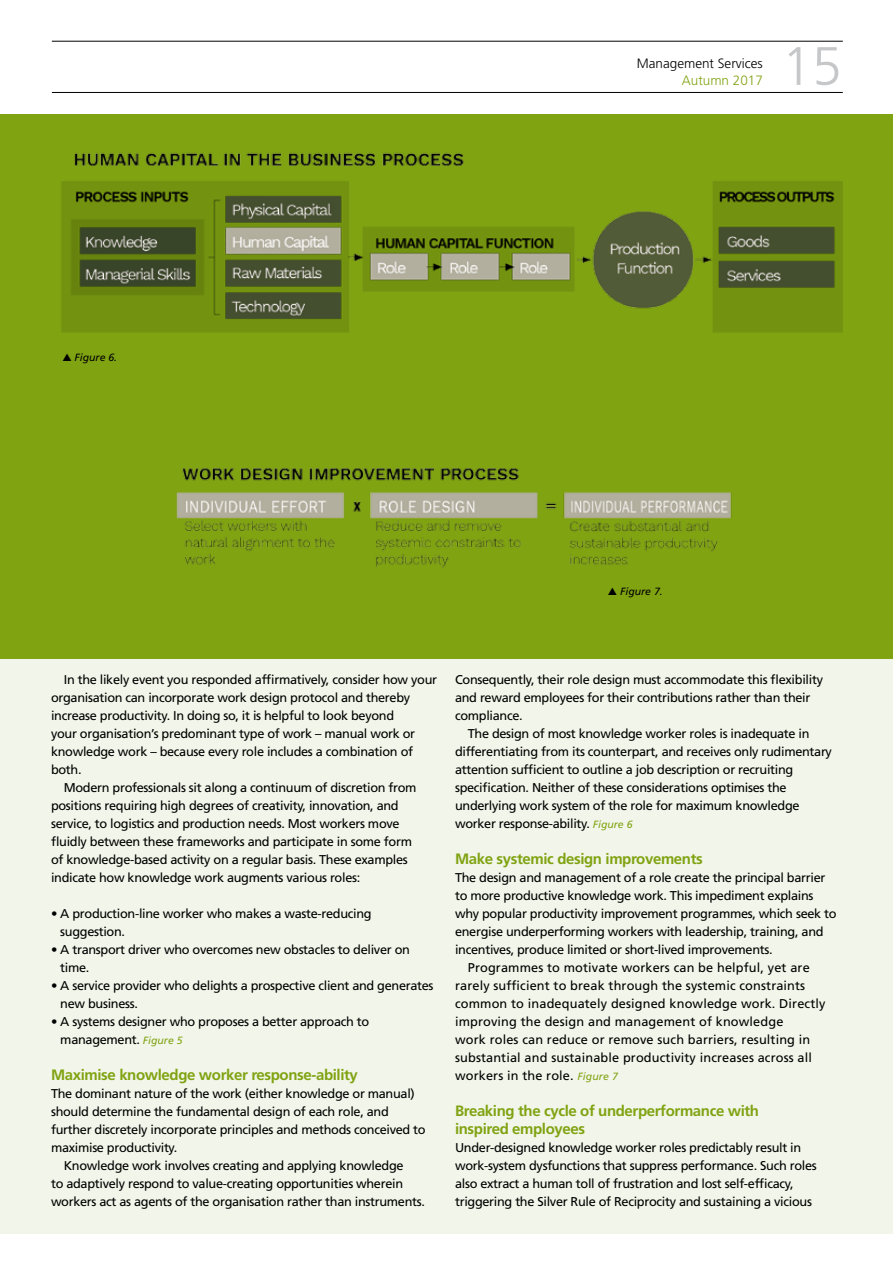
<style>
.page{position:relative;width:893px;height:1263px;background:#fff}
.page>*{position:absolute;margin:0;border:0;box-sizing:border-box;transform-origin:0 0}
.t1{font:300 54px "Frutiger";color:#c6c7c8}
.t2{font:700 15px/18px "Frutiger";letter-spacing:-.025em;color:#80a312}
.t3{font:300 13.5px "Frutiger";color:#000}
.t4{font:300 13.5px "Frutiger";color:#80a312}
.t5{font:12.75px/18px "Frutiger";letter-spacing:-.025em;color:#000}
.t6{font:12.75px "Frutiger";letter-spacing:.01em;color:#000}
.t7{font:italic 10.5px "Frutiger";color:#000}
.s1{font-style:italic;font-size:10.5px;color:#80a312}
</style>
<div class="page">
<hr style="left:52px;top:41px;width:791px;height:1px;background:#000">
<hr style="left:52px;top:92px;width:791px;height:1px;background:#000">
<div style="left:0;top:115px;width:893px;height:1118px;background:#f2f5e9"></div>
<div style="left:0;top:115px;width:893px;height:544px;background:#80a312"></div>
<img style="left:176px;top:468px;width:556px;height:100px">
<img style="left:61px;top:153px;width:782px;height:179px">
<p class="t3" style="left:637px;top:56px;width:127px">Management Services</p>
<p class="t4" style="left:682px;top:72px;width:83px">Autumn 2017</p>
<h1 class="t1" style="left:782px;top:36px;width:62px">15</h1>
<p class="t7" style="left:62px;top:351px;width:56px">▲ Figure 6.</p>
<p class="t7" style="left:608px;top:585px;width:56px">▲ Figure 7.</p>
<p class="t5" style="left:64px;top:670px;width:375px">In the likely event you responded affirmatively, consider how your</p>
<p class="t5" style="left:51px;top:688px;width:361px">organisation can incorporate work design protocol and thereby</p>
<p class="t5" style="left:51px;top:706px;width:345px">increase productivity. In doing so, it is helpful to look beyond</p>
<p class="t5" style="left:51px;top:724px;width:366px">your organisation’s predominant type of work – manual work or</p>
<p class="t5" style="left:51px;top:742px;width:364px">knowledge work – because every role includes a combination of</p>
<p class="t5" style="left:51px;top:760px;width:32px">both.</p>
<p class="t5" style="left:64px;top:778px;width:354px">Modern professionals sit along a continuum of discretion from</p>
<p class="t5" style="left:51px;top:796px;width:349px">positions requiring high degrees of creativity, innovation, and</p>
<p class="t5" style="left:51px;top:814px;width:350px">service, to logistics and production needs. Most workers move</p>
<p class="t5" style="left:51px;top:832px;width:362px">fluidly between these frameworks and participate in some form</p>
<p class="t5" style="left:51px;top:850px;width:358px">of knowledge-based activity on a regular basis. These examples</p>
<p class="t5" style="left:51px;top:868px;width:311px">indicate how knowledge work augments various roles:</p>
<p class="t5" style="left:60px;top:904px;width:313px;text-indent:-9px">• A production-line worker who makes a waste-reducing suggestion.</p>
<p class="t5" style="left:60px;top:940px;width:351px;text-indent:-9px">• A transport driver who overcomes new obstacles to deliver on time.</p>
<p class="t5" style="left:60px;top:977px;width:375px;text-indent:-9px">• A service provider who delights a prospective client and generates new business.</p>
<p class="t5" style="left:60px;top:1013px;width:310px;text-indent:-9px">• A systems designer who proposes a better approach to management. <span class="s1">Figure 5</span></p>
<p class="t2" style="left:51px;top:1066px;width:308px">Maximise knowledge worker response-ability</p>
<p class="t5" style="left:51px;top:1084px;width:365px">The dominant nature of the work (either knowledge or manual)</p>
<p class="t5" style="left:51px;top:1102px;width:339px">should determine the fundamental design of each role, and</p>
<p class="t5" style="left:51px;top:1120px;width:376px">further discretely incorporate principles and methods conceived to</p>
<p class="t5" style="left:51px;top:1138px;width:128px">maximise productivity.</p>
<p class="t5" style="left:64px;top:1156px;width:341px">Knowledge work involves creating and applying knowledge</p>
<p class="t5" style="left:51px;top:1174px;width:354px">to adaptively respond to value-creating opportunities wherein</p>
<p class="t5" style="left:51px;top:1192px;width:375px">workers act as agents of the organisation rather than instruments.</p>
<p class="t5" style="left:455px;top:670px;width:369px">Consequently, their role design must accommodate this flexibility and reward employees for their contributions rather than their compliance.</p>
<p class="t5" style="left:455px;top:724px;width:378px;text-indent:13px">The design of most knowledge worker roles is inadequate in differentiating from its counterpart, and receives only rudimentary attention sufficient to outline a job description or recruiting specification. Neither of these considerations optimises the underlying work system of the role for maximum knowledge worker response-ability. <span class="s1">Figure 6</span></p>
<p class="t2" style="left:455px;top:850px;width:249px">Make systemic design improvements</p>
<p class="t5" style="left:455px;top:868px;width:372px">The design and management of a role create the principal barrier</p>
<p class="t5" style="left:455px;top:886px;width:360px">to more productive knowledge work. This impediment explains</p>
<p class="t5" style="left:455px;top:904px;width:383px">why popular productivity improvement programmes, which seek to</p>
<p class="t5" style="left:455px;top:922px;width:370px">energise underperforming workers with leadership, training, and</p>
<p class="t5" style="left:455px;top:940px;width:319px">incentives, produce limited or short-lived improvements.</p>
<p class="t6" style="left:468px;top:960px;width:343px">Programmes to motivate workers can be helpful, yet are</p>
<p class="t6" style="left:455px;top:978px;width:352px">rarely sufficient to break through the systemic constraints</p>
<p class="t6" style="left:455px;top:996px;width:372px">common to inadequately designed knowledge work. Directly</p>
<p class="t6" style="left:455px;top:1014px;width:330px">improving the design and management of knowledge</p>
<p class="t6" style="left:455px;top:1032px;width:357px">work roles can reduce or remove such barriers, resulting in</p>
<p class="t6" style="left:455px;top:1050px;width:358px">substantial and sustainable productivity increases across all</p>
<p class="t6" style="left:455px;top:1068px;width:164px">workers in the role. <span class="s1">Figure 7</span></p>
<p class="t2" style="left:455px;top:1102px;width:306px">Breaking the cycle of underperformance with inspired employees</p>
<p class="t5" style="left:455px;top:1138px;width:363px">Under-designed knowledge worker roles predictably result in work-system dysfunctions that suppress performance. Such roles also extract a human toll of frustration and lost self-efficacy, triggering the Silver Rule of Reciprocity and sustaining a vicious</p>
</div>
